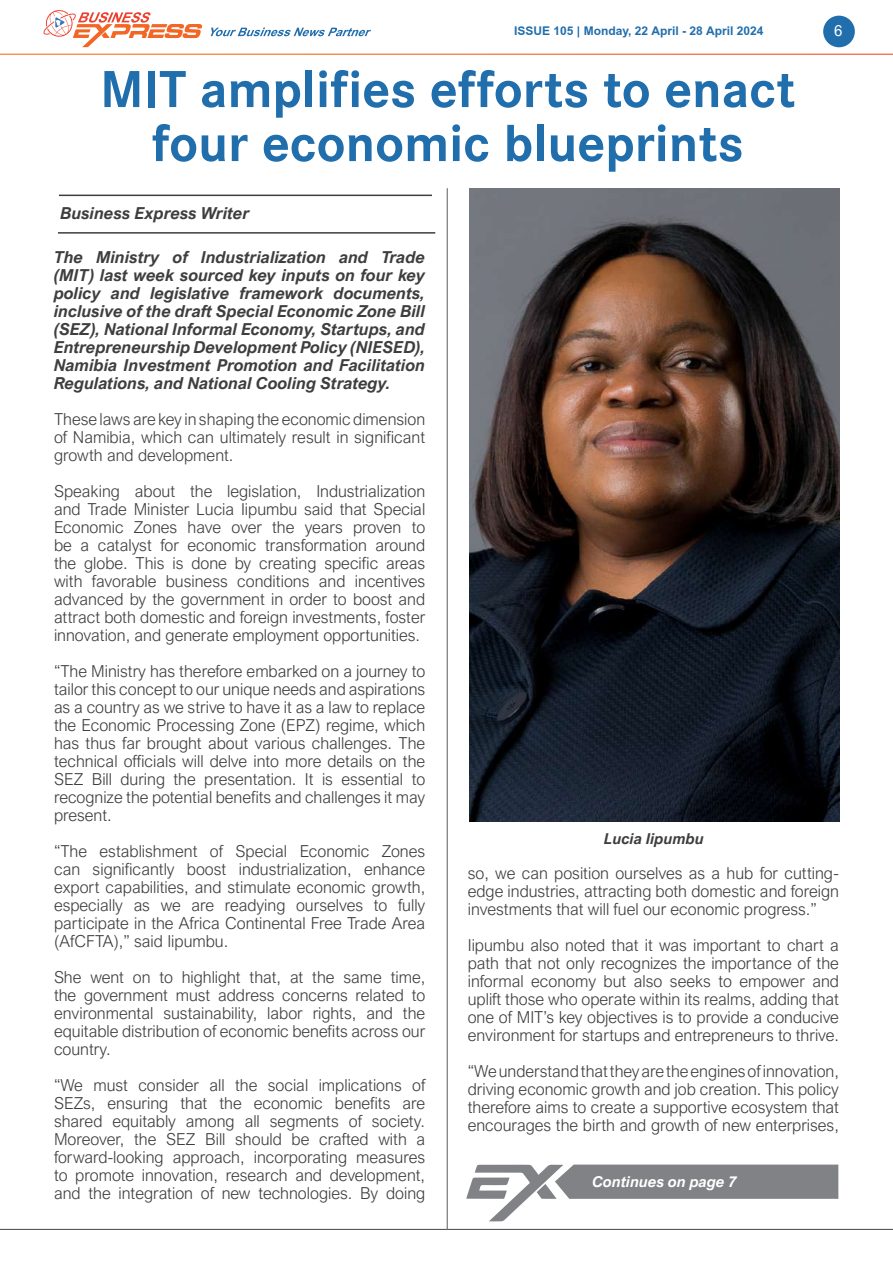
<style>
.page{position:relative;width:893px;height:1263px;background:#fff}
.page>*{position:absolute;margin:0;border:0;box-sizing:border-box;transform-origin:0 0}
.t1{font:700 54px/54px "Corporate S";color:#216ead;text-align:center}
.t2{font:300 16.5px/18px "Arial Nova";color:#3e3e3f;text-align:justify}
.t3{font:italic 700 16.5px/18px "Arial Nova";color:#3e3e3f;text-align:justify}
.t4{font:italic 700 15px "Arial Nova";color:#fff}
.t5{font:italic 700 15px "Arial Nova";color:#3e3e3f}
.t6{font:15px "Arial Nova";color:#fff}
.t7{font:12px "Arial GEO Bold";color:#216ead}
</style>
<div class="page">
<hr style="left:0;top:1229px;width:893px;height:1px;background:#57585a">
<div style="left:823px;top:16px;width:32px;height:31px;background:#216ead;border-radius:50%"></div>
<svg style="left:43px;top:10px;width:160px;height:37px"></svg>
<svg style="left:211px;top:28px;width:160px;height:8px"></svg>
<hr style="left:447px;top:188px;width:1px;height:1042px;background:#6c6d70">
<hr style="left:58px;top:232px;width:377px;height:2px;background:#3e3e3f">
<hr style="left:59px;top:195px;width:373px;height:1px;background:#3e3e3f">
<svg style="left:466px;top:1164px;width:372px;height:57px"></svg>
<img style="left:470px;top:188px;width:369px;height:633px">
<p class="t7" style="left:514px;top:22px;width:251px">ISSUE 105 | Monday, 22 April - 28 April 2024</p>
<p class="t6" style="left:834px;top:22px;width:10px">6</p>
<h1 class="t1" style="left:100px;top:63px;width:697px">MIT amplifies efforts to enact four economic blueprints</h1>
<p class="t3" style="left:60px;top:204px;width:191px">Business Express Writer</p>
<p class="t3" style="left:54px;top:248px;width:373px">The Ministry of Industrialization and Trade (MIT) last week sourced key inputs on four key policy and legislative framework documents, inclusive of the draft Special Economic Zone Bill (SEZ), National Informal Economy, Startups, and Entrepreneurship Development Policy (NIESED), Namibia Investment Promotion and Facilitation Regulations, and National Cooling Strategy.</p>
<p class="t2" style="left:54px;top:410px;width:373px">These laws are key in shaping the economic dimension of Namibia, which can ultimately result in significant growth and development.</p>
<p class="t2" style="left:54px;top:482px;width:373px">Speaking about the legislation, Industrialization and Trade Minister Lucia Iipumbu said that Special Economic Zones have over the years proven to be a catalyst for economic transformation around the globe. This is done by creating specific areas with favorable business conditions and incentives advanced by the government in order to boost and attract both domestic and foreign investments, foster innovation, and generate employment opportunities.</p>
<p class="t2" style="left:54px;top:662px;width:373px">“The Ministry has therefore embarked on a journey to tailor this concept to our unique needs and aspirations as a country as we strive to have it as a law to replace the Economic Processing Zone (EPZ) regime, which has thus far brought about various challenges. The technical officials will delve into more details on the SEZ Bill during the presentation. It is essential to recognize the potential benefits and challenges it may present.</p>
<p class="t2" style="left:54px;top:842px;width:373px">“The establishment of Special Economic Zones can significantly boost industrialization, enhance export capabilities, and stimulate economic growth, especially as we are readying ourselves to fully participate in the Africa Continental Free Trade Area (AfCFTA),” said Iipumbu.</p>
<p class="t2" style="left:54px;top:968px;width:373px">She went on to highlight that, at the same time, the government must address concerns related to environmental sustainability, labor rights, and the equitable distribution of economic benefits across our country.</p>
<p class="t2" style="left:54px;top:1076px;width:373px">“We must consider all the social implications of SEZs, ensuring that the economic benefits are shared equitably among all segments of society.<br>Moreover, the SEZ Bill should be crafted with a forward-looking approach, incorporating measures to promote innovation, research and development, and the integration of new technologies. By doing</p>
<p class="t5" style="left:604px;top:830px;width:101px">Lucia Iipumbu</p>
<p class="t2" style="left:468px;top:864px;width:373px">so, we can position ourselves as a hub for cutting&shy;edge industries, attracting both domestic and foreign investments that will fuel our economic progress.”</p>
<p class="t2" style="left:468px;top:936px;width:373px">Iipumbu also noted that it was important to chart a path that not only recognizes the importance of the informal economy but also seeks to empower and uplift those who operate within its realms, adding that one of MIT’s key objectives is to provide a conducive environment for startups and entrepreneurs to thrive.</p>
<p class="t2" style="left:468px;top:1062px;width:373px">“We understand that they are the engines of innovation, driving economic growth and job creation. This policy therefore aims to create a supportive ecosystem that encourages the birth and growth of new enterprises,</p>
<p class="t4" style="left:592px;top:1173px;width:146px">Continues on page 7</p>
</div>
